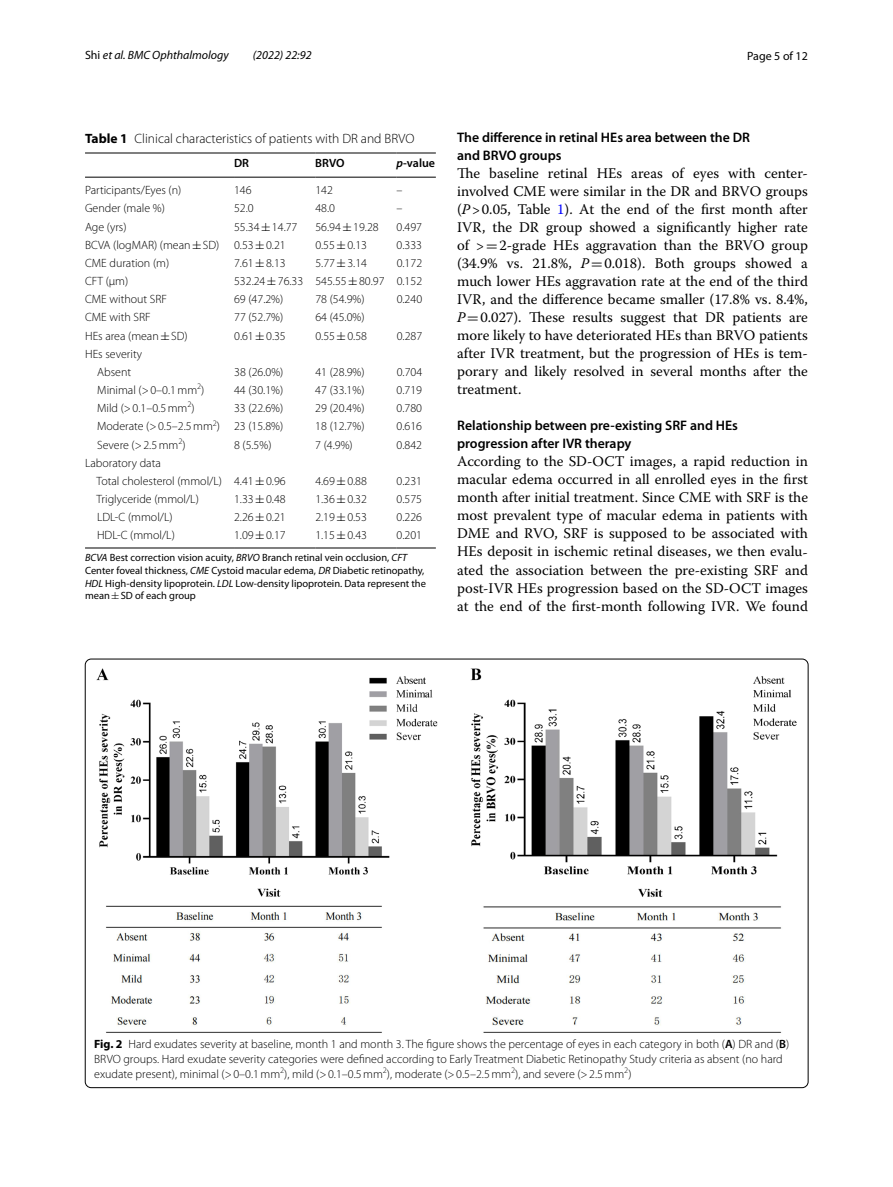
<style>
.page{position:relative;width:893px;height:1187px;background:#fff}
.page>*{position:absolute;margin:0;border:0;box-sizing:border-box;transform-origin:0 0}
.t1{font:14.7px/18px "Warnock Pro";color:#000;text-align:justify}
.t2{font:600 13.8px/18px "Myriad Pro";color:#000}
.t3{font:300 13.5px "Myriad Pro";color:#000}
.t4{font:300 12px/18.1px "Myriad Pro";color:#000}
.t5{font:italic 12px "Myriad Pro";color:#000}
.t6{font:600 12px "Myriad Pro";color:#000}
.t7{font:12px "Myriad Pro";color:#000}
.t8{font:10.5px/12.8px "Myriad Pro";color:#000}
.s1{font-style:normal}
.s2{font-weight:700}
.s3{font-style:italic}
.s4{font-family:"MTSY";font-weight:400}
.s5{font-family:"MTSY"}
.s6{color:#00f}
.s7{font-weight:600}
</style>
<div class="page">
<hr style="left:85px;top:153px;width:149px;height:1px;background:#000">
<hr style="left:85px;top:177px;width:149px;height:1px;background:#000">
<hr style="left:234px;top:153px;width:81px;height:1px;background:#000">
<hr style="left:234px;top:177px;width:81px;height:1px;background:#000">
<hr style="left:315px;top:153px;width:82px;height:1px;background:#000">
<hr style="left:315px;top:177px;width:82px;height:1px;background:#000">
<hr style="left:397px;top:153px;width:39px;height:1px;background:#000">
<hr style="left:397px;top:177px;width:39px;height:1px;background:#000">
<hr style="left:85px;top:547px;width:149px;height:1px;background:#000">
<hr style="left:234px;top:547px;width:81px;height:1px;background:#000">
<hr style="left:315px;top:547px;width:82px;height:1px;background:#000">
<hr style="left:397px;top:547px;width:39px;height:1px;background:#000">
<img style="left:96px;top:668px;width:701px;height:365px">
<p class="t5" style="left:85px;top:48px;width:145px"><span class="s1">Shi</span> et al. BMC Ophthalmology</p>
<p class="t5" style="left:253px;top:48px;width:60px">(2022) 22:92</p>
<p class="t7" style="left:747px;top:48px;width:62px">Page 5 of 12</p>
<p class="t3" style="left:85px;top:131px;width:331px"><span class="s2">Table 1</span> Clinical characteristics of patients with DR and BRVO</p>
<p class="t6" style="left:234px;top:156px;width:17px">DR</p>
<p class="t6" style="left:315px;top:156px;width:31px">BRVO</p>
<p class="t6" style="left:397px;top:156px;width:40px"><span class="s3">p</span>-value</p>
<p class="t4" style="left:85px;top:181px;width:98px">Participants/Eyes (n)</p>
<p class="t4" style="left:234px;top:181px;width:19px">146</p>
<p class="t4" style="left:315px;top:181px;width:19px">142</p>
<p class="t4" style="left:397px;top:181px;width:7px">–</p>
<p class="t4" style="left:85px;top:199px;width:81px">Gender (male %)</p>
<p class="t4" style="left:234px;top:199px;width:21px">52.0</p>
<p class="t4" style="left:315px;top:199px;width:21px">48.0</p>
<p class="t4" style="left:397px;top:199px;width:7px">–</p>
<p class="t4" style="left:85px;top:218px;width:43px">Age (yrs)</p>
<p class="t4" style="left:234px;top:218px;width:65px">55.34<span class="s4">±</span>14.77</p>
<p class="t4" style="left:315px;top:218px;width:65px">56.94<span class="s4">±</span>19.28</p>
<p class="t4" style="left:397px;top:218px;width:27px">0.497</p>
<p class="t4" style="left:85px;top:236px;width:202px">BCVA (logMAR) (mean<span class="s4">±</span>SD) 0.53<span class="s4">±</span>0.21</p>
<p class="t4" style="left:315px;top:236px;width:53px">0.55<span class="s4">±</span>0.13</p>
<p class="t4" style="left:397px;top:236px;width:27px">0.333</p>
<p class="t4" style="left:85px;top:254px;width:86px">CME duration (m)</p>
<p class="t4" style="left:234px;top:254px;width:53px">7.61<span class="s4">±</span>8.13</p>
<p class="t4" style="left:315px;top:254px;width:53px">5.77<span class="s4">±</span>3.14</p>
<p class="t4" style="left:397px;top:254px;width:27px">0.172</p>
<p class="t4" style="left:85px;top:272px;width:45px">CFT (μm)</p>
<p class="t4" style="left:234px;top:272px;width:190px">532.24<span class="s4">±</span>76.33 545.55<span class="s4">±</span>80.97 0.152</p>
<p class="t4" style="left:85px;top:290px;width:83px">CME without SRF</p>
<p class="t4" style="left:234px;top:290px;width:51px">69 (47.2%)</p>
<p class="t4" style="left:315px;top:290px;width:51px">78 (54.9%)</p>
<p class="t4" style="left:397px;top:290px;width:27px">0.240</p>
<p class="t4" style="left:85px;top:308px;width:67px">CME with SRF</p>
<p class="t4" style="left:234px;top:308px;width:51px">77 (52.7%)</p>
<p class="t4" style="left:315px;top:308px;width:51px">64 (45.0%)</p>
<p class="t4" style="left:85px;top:327px;width:104px">HEs area (mean<span class="s4">±</span>SD)</p>
<p class="t4" style="left:234px;top:327px;width:53px">0.61<span class="s4">±</span>0.35</p>
<p class="t4" style="left:315px;top:327px;width:53px">0.55<span class="s4">±</span>0.58</p>
<p class="t4" style="left:397px;top:327px;width:27px">0.287</p>
<p class="t4" style="left:85px;top:345px;width:59px;text-align:center">HEs severity<br>Absent</p>
<p class="t4" style="left:234px;top:363px;width:51px">38 (26.0%)</p>
<p class="t4" style="left:315px;top:363px;width:51px">41 (28.9%)</p>
<p class="t4" style="left:397px;top:363px;width:27px">0.704</p>
<p class="t4" style="left:97px;top:381px;width:109px">Minimal (&gt;0–0.1 -mm<sup>2</sup>)</p>
<p class="t4" style="left:234px;top:381px;width:51px">44 (30.1%)</p>
<p class="t4" style="left:315px;top:381px;width:51px">47 (33.1%)</p>
<p class="t4" style="left:397px;top:381px;width:27px">0.719</p>
<p class="t4" style="left:97px;top:399px;width:99px">Mild (&gt;0.1–0.5 -mm<sup>2</sup>)</p>
<p class="t4" style="left:234px;top:399px;width:51px">33 (22.6%)</p>
<p class="t4" style="left:315px;top:399px;width:51px">29 (20.4%)</p>
<p class="t4" style="left:397px;top:399px;width:27px">0.780</p>
<p class="t4" style="left:97px;top:417px;width:188px">Moderate (&gt;0.5–2.5 -mm<sup>2</sup>) 23 (15.8%)</p>
<p class="t4" style="left:315px;top:417px;width:51px">18 (12.7%)</p>
<p class="t4" style="left:397px;top:417px;width:27px">0.616</p>
<p class="t4" style="left:97px;top:435px;width:90px">Severe (&gt;2.5 -mm<sup>2</sup>)</p>
<p class="t4" style="left:234px;top:435px;width:39px">8 (5.5%)</p>
<p class="t4" style="left:315px;top:435px;width:39px">7 (4.9%)</p>
<p class="t4" style="left:397px;top:435px;width:27px">0.842</p>
<p class="t4" style="left:97px;top:454px;width:191px;text-indent:-11px">Laboratory data<br>Total cholesterol (mmol/L) 4.41<span class="s4">±</span>0.96</p>
<p class="t4" style="left:315px;top:472px;width:53px">4.69<span class="s4">±</span>0.88</p>
<p class="t4" style="left:397px;top:472px;width:27px">0.231</p>
<p class="t4" style="left:97px;top:490px;width:104px">Triglyceride (mmol/L)</p>
<p class="t4" style="left:234px;top:490px;width:53px">1.33<span class="s4">±</span>0.48</p>
<p class="t4" style="left:315px;top:490px;width:53px">1.36<span class="s4">±</span>0.32</p>
<p class="t4" style="left:397px;top:490px;width:27px">0.575</p>
<p class="t4" style="left:97px;top:508px;width:77px">LDL-C (mmol/L)</p>
<p class="t4" style="left:234px;top:508px;width:53px">2.26<span class="s4">±</span>0.21</p>
<p class="t4" style="left:315px;top:508px;width:53px">2.19<span class="s4">±</span>0.53</p>
<p class="t4" style="left:397px;top:508px;width:27px">0.226</p>
<p class="t4" style="left:97px;top:526px;width:79px">HDL-C (mmol/L)</p>
<p class="t4" style="left:234px;top:526px;width:53px">1.09<span class="s4">±</span>0.17</p>
<p class="t4" style="left:315px;top:526px;width:53px">1.15<span class="s4">±</span>0.43</p>
<p class="t4" style="left:397px;top:526px;width:27px">0.201</p>
<p class="t8" style="left:85px;top:551px;width:342px"><span class="s3">BCVA</span> Best correction vision acuity, <span class="s3">BRVO</span> Branch retinal vein occlusion, <span class="s3">CFT </span>Center foveal thickness, <span class="s3">CME</span> Cystoid macular edema, <span class="s3">DR</span> Diabetic retinopathy, <span class="s3">HDL</span> High-density lipoprotein. <span class="s3">LDL</span> Low-density lipoprotein. Data represent the mean<span class="s5">±</span>SD of each group</p>
<p class="t2" style="left:457px;top:128px;width:294px">The difference in retinal HEs area between the DR and BRVO groups</p>
<p class="t1" style="left:457px;top:164px;width:352px">The baseline retinal HEs areas of eyes with center&shy;involved CME were similar in the DR and BRVO groups (<span class="s3">P</span>&gt;0.05, Table <span class="s6">1</span>). At the end of the first month after IVR, the DR group showed a significantly higher rate of &gt;<span class="s5">=</span>2-grade HEs aggravation than the BRVO group (34.9% vs. 21.8%, <span class="s3">P</span><span class="s5">=</span>0.018). Both groups showed a much lower HEs aggravation rate at the end of the third IVR, and the difference became smaller (17.8% vs. 8.4%, <span class="s3">P</span><span class="s5">=</span>0.027). These results suggest that DR patients are more likely to have deteriorated HEs than BRVO patients after IVR treatment, but the progression of HEs is tem&shy;porary and likely resolved in several months after the treatment.</p>
<p class="t2" style="left:457px;top:416px;width:282px">Relationship between pre‑existing SRF and HEs progression after IVR therapy</p>
<p class="t1" style="left:457px;top:452px;width:352px">According to the SD-OCT images, a rapid reduction in macular edema occurred in all enrolled eyes in the first month after initial treatment. Since CME with SRF is the most prevalent type of macular edema in patients with DME and RVO, SRF is supposed to be associated with HEs deposit in ischemic retinal diseases, we then evalu&shy;ated the association between the pre-existing SRF and post-IVR HEs progression based on the SD-OCT images at the end of the first-month following IVR. We found</p>
<p class="t4" style="left:94px;top:1036px;width:696px;line-height:15px"><span class="s2">Fig. 2</span> Hard exudates severity at baseline, month 1 and month 3. The figure shows the percentage of eyes in each category in both (<span class="s7">A</span>) DR and (<span class="s7">B</span>)<br>BRVO groups. Hard exudate severity categories were defined according to Early Treatment Diabetic Retinopathy Study criteria as absent (no hard exudate present), minimal (&gt;0–0.1 -mm<sup>2</sup>), mild (&gt;0.1–0.5 -mm<sup>2</sup>), moderate (&gt;0.5–2.5 -mm<sup>2</sup>), and severe (&gt;2.5 -mm<sup>2</sup>)</p>
</div>
